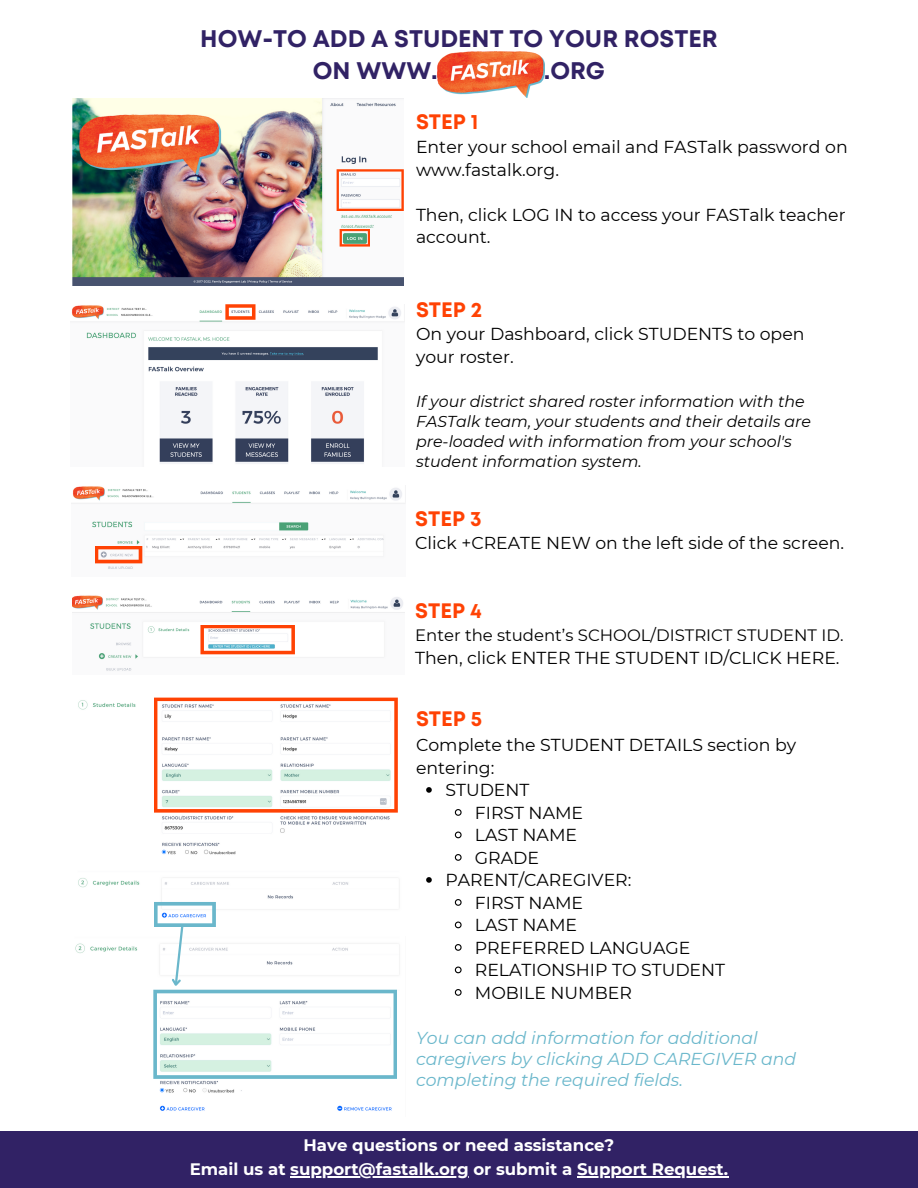
<style>
.page{position:relative;width:918px;height:1188px;background:#fff}
.page>*{position:absolute;margin:0;border:0;box-sizing:border-box;transform-origin:0 0}
.t1{font:700 24px "Mont";color:#312265}
.t2{font:700 21px "Mont";color:#ff4204}
.t3{font:17.25px/22.5px "Montserrat";color:#000}
.t4{font:italic 17.25px/21.3px "Montserrat";color:#6ab7cb}
.t5{font:700 16.65px "Montserrat";color:#fff}
.t6{font:16.5px "Montserrat";color:#000}
.t7{font:italic 15.75px/20.2px "Montserrat";color:#000}
</style>
<div class="page">
<img style="left:438px;top:52px;width:107px;height:46px">
<div style="left:0;top:1131px;width:918px;height:57px;background:#312265"></div>
<img style="left:72px;top:595px;width:332px;height:76px">
<svg style="left:200px;top:625px;width:95px;height:29px"></svg>
<svg style="left:426px;top:787px;width:6px;height:6px"></svg>
<svg style="left:454px;top:809px;width:8px;height:7px"></svg>
<svg style="left:454px;top:831px;width:8px;height:8px"></svg>
<svg style="left:454px;top:854px;width:8px;height:7px"></svg>
<svg style="left:426px;top:877px;width:6px;height:6px"></svg>
<svg style="left:454px;top:899px;width:8px;height:7px"></svg>
<svg style="left:454px;top:921px;width:8px;height:8px"></svg>
<svg style="left:454px;top:944px;width:8px;height:7px"></svg>
<svg style="left:454px;top:966px;width:8px;height:8px"></svg>
<svg style="left:454px;top:989px;width:8px;height:7px"></svg>
<img style="left:71px;top:486px;width:334px;height:83px">
<svg style="left:95px;top:546px;width:47px;height:17px"></svg>
<img style="left:71px;top:304px;width:334px;height:160px">
<svg style="left:225px;top:304px;width:31px;height:16px"></svg>
<img style="left:75px;top:943px;width:325px;height:168px">
<img style="left:78px;top:697px;width:320px;height:205px">
<svg style="left:153px;top:902px;width:244px;height:177px"></svg>
<svg style="left:154px;top:698px;width:244px;height:115px"></svg>
<img style="left:72px;top:98px;width:331px;height:187px">
<svg style="left:337px;top:169px;width:67px;height:42px"></svg>
<svg style="left:340px;top:229px;width:30px;height:18px"></svg>
<hr style="left:290px;top:1176px;width:179px;height:1px;background:#fff">
<hr style="left:577px;top:1176px;width:151px;height:1px;background:#fff">
<p class="t1" style="left:200px;top:29px;width:519px">HOW-TO ADD A STUDENT TO YOUR ROSTER</p>
<p class="t1" style="left:313px;top:62px;width:294px">ON WWW.FASTAL .ORG</p>
<p class="t2" style="left:416px;top:114px;width:64px">STEP 1</p>
<p class="t3" style="left:416px;top:136px;width:433px">Enter your school email and FASTalk password on www.fastalk.org.</p>
<p class="t3" style="left:416px;top:203px;width:431px">Then, click LOG IN to access your FASTalk teacher account.</p>
<p class="t2" style="left:416px;top:301px;width:68px">STEP 2</p>
<p class="t3" style="left:416px;top:323px;width:390px">On your Dashboard, click STUDENTS to open your roster.</p>
<p class="t7" style="left:416px;top:391px;width:397px">If your district shared roster information with the FASTalk team, your students and their details are pre-loaded with information from your school's student information system.</p>
<p class="t2" style="left:415px;top:510px;width:68px">STEP 3</p>
<p class="t3" style="left:415px;top:532px;width:430px">Click +CREATE NEW on the left side of the screen.</p>
<p class="t2" style="left:415px;top:603px;width:68px">STEP 4</p>
<p class="t6" style="left:415px;top:625px;width:430px">Enter the student’s SCHOOL/DISTRICT STUDENT ID.</p>
<p class="t3" style="left:415px;top:646px;width:426px">Then, click ENTER THE STUDENT ID/CLICK HERE.</p>
<p class="t2" style="left:416px;top:711px;width:68px">STEP 5</p>
<p class="t3" style="left:416px;top:734px;width:382px">Complete the STUDENT DETAILS section by entering:</p>
<p class="t3" style="left:445px;top:779px;width:86px">STUDENT</p>
<p class="t3" style="left:475px;top:801px;width:110px">FIRST NAME</p>
<p class="t3" style="left:475px;top:824px;width:104px">LAST NAME</p>
<p class="t3" style="left:475px;top:846px;width:66px">GRADE</p>
<p class="t3" style="left:445px;top:869px;width:188px">PARENT/CAREGIVER:</p>
<p class="t3" style="left:475px;top:891px;width:110px">FIRST NAME</p>
<p class="t3" style="left:475px;top:914px;width:104px">LAST NAME</p>
<p class="t3" style="left:475px;top:936px;width:217px">PREFERRED LANGUAGE</p>
<p class="t3" style="left:475px;top:959px;width:252px">RELATIONSHIP TO STUDENT</p>
<p class="t3" style="left:475px;top:981px;width:158px">MOBILE NUMBER</p>
<p class="t4" style="left:416px;top:1027px;width:382px">You can add information for additional caregivers by clicking ADD CAREGIVER and completing the required fields.</p>
<p class="t5" style="left:304px;top:1135px;width:312px">Have questions or need assistance?</p>
<p class="t5" style="left:190px;top:1159px;width:540px">Email us at support@fastalk.org or submit a Support Request.</p>
</div>
